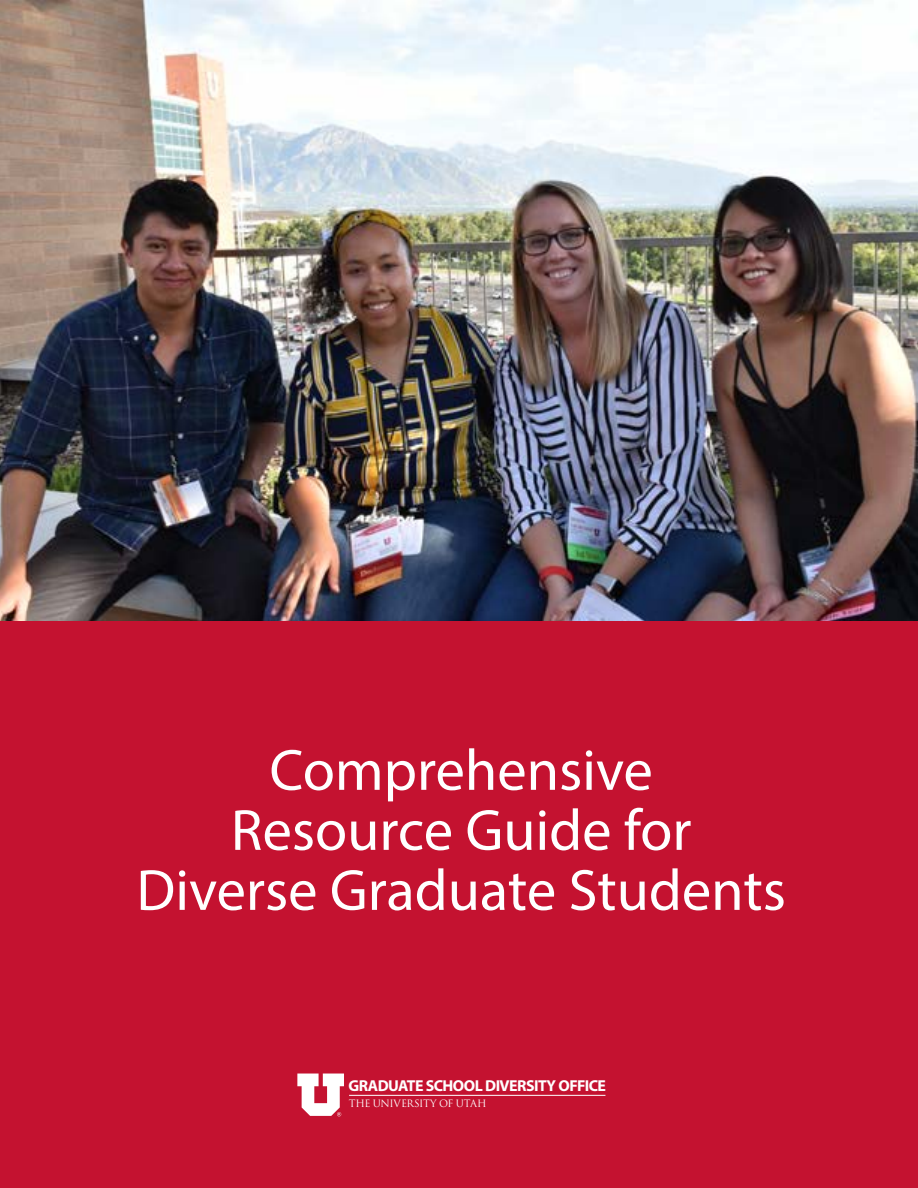
<style>
.page{position:relative;width:918px;height:1188px;background:#fff}
.page>*{position:absolute;margin:0;border:0;box-sizing:border-box;transform-origin:0 0}
.t1{font:58.5px/60px "Myriad Pro";color:#fff;text-align:center}
.t2{font:700 15.9px "Myriad Pro";letter-spacing:-.035em;color:#fff}
.t3{font:9.9px "Trajan Pro";letter-spacing:-.04em;color:#fff}
</style>
<div class="page">
<div style="left:0;top:613px;width:918px;height:575px;background:#c41230"></div>
<img style="left:0;top:0;width:918px;height:621px">
<svg style="left:297px;top:1074px;width:47px;height:42px"></svg>
<hr style="left:349px;top:1095px;width:256px;height:1px;background:#fff">
<p class="t1" style="left:136px;top:739px;width:651px">Comprehensive<br>Resource Guide for<br>Diverse Graduate Students</p>
<p class="t2" style="left:348px;top:1076px;width:259px">GRADUATE SCHOOL DIVERSITY OFFICE</p>
<p class="t3" style="left:349px;top:1098px;width:139px">THE UNIVERSITY OF UTAH</p>
</div>
